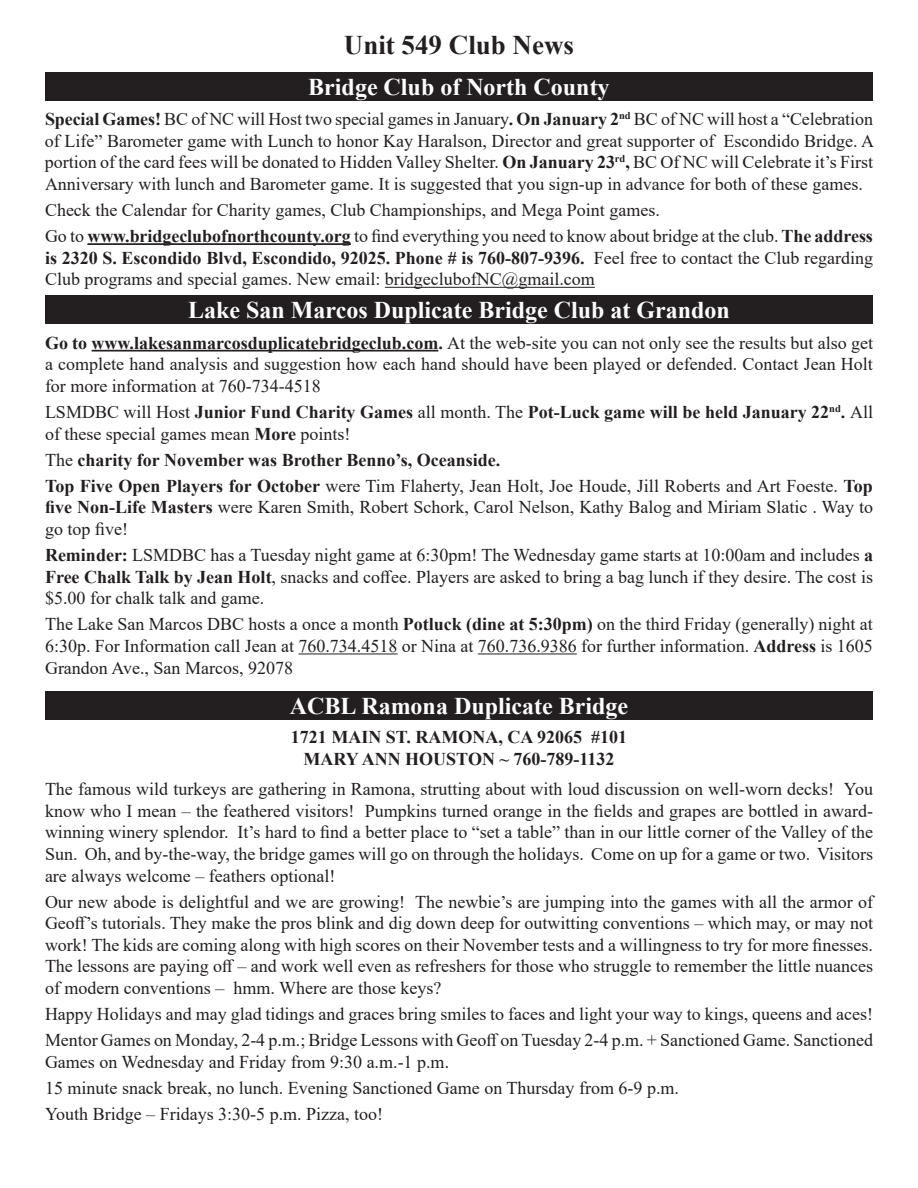
<style>
.page{position:relative;width:918px;height:1188px;background:#fff}
.page>*{position:absolute;margin:0;border:0;box-sizing:border-box;transform-origin:0 0}
.t1{font:700 27px "Times New Roman";color:#231f20}
.t2{font:700 24px "Times New Roman";color:#fff}
.t3{font:18px/21.6px "Times New Roman";color:#231f20;text-align:justify}
.t4{font:700 18px/26.1px "Times New Roman";color:#231f20}
.s1{font-weight:700}
.s2{font-weight:400}
</style>
<div class="page">
<hr style="left:87px;top:243px;width:264px;height:2px;background:#231f20">
<hr style="left:385px;top:287px;width:210px;height:1px;background:#231f20">
<hr style="left:92px;top:350px;width:346px;height:2px;background:#231f20">
<hr style="left:298px;top:654px;width:99px;height:1px;background:#231f20">
<hr style="left:478px;top:654px;width:99px;height:1px;background:#231f20">
<div style="left:45px;top:72px;width:828px;height:29px;background:#231f20"></div>
<div style="left:45px;top:296px;width:828px;height:28px;background:#231f20"></div>
<div style="left:45px;top:692px;width:828px;height:28px;background:#231f20"></div>
<h1 class="t1" style="left:344px;top:26px;width:232px">Unit 549 Club News</h1>
<h2 class="t2" style="left:308px;top:69px;width:303px">Bridge Club of North County</h2>
<p class="t3" style="left:45px;top:108px;width:831px"><span class="s1">Special Games!</span> BC of NC will Host two special games in January<span class="s1">. On January 2</span><sup>nd</sup> BC of NC will host a “Celebration of Life” Barometer game with Lunch to honor Kay Haralson, Director and great supporter of Escondido Bridge. A portion of the card fees will be donated to Hidden Valley Shelter. <span class="s1">On January 23</span><sup>rd</sup><span class="s1">,</span> BC Of NC will Celebrate it’s First Anniversary with lunch and Barometer game. It is suggested that you sign-up in advance for both of these games.</p>
<p class="t3" style="left:45px;top:196px;width:829px;line-height:26.1px">Check the Calendar for Charity games, Club Championships, and Mega Point games.<br>Go to <span class="s1">www.bridgeclubofnorthcounty.org</span> to find everything you need to know about bridge at the club. <span class="s1">The address</span></p>
<p class="t3" style="left:45px;top:246px;width:830px"><span class="s1">is 2320 S. Escondido Blvd, Escondido, 92025. Phone # is 760-807-9396.</span> Feel free to contact the Club regarding<br>Club programs and special games. New email: bridgeclubofNC@gmail.com</p>
<h2 class="t2" style="left:188px;top:293px;width:543px">Lake San Marcos Duplicate Bridge Club at Grandon</h2>
<p class="t3" style="left:45px;top:331px;width:830px"><span class="s1">Go to www.lakesanmarcosduplicatebridgeclub.com.</span> At the web-site you can not only see the results but also get a complete hand analysis and suggestion how each hand should have been played or defended. Contact Jean Holt for more information at 760-734-4518</p>
<p class="t3" style="left:45px;top:401px;width:830px">LSMDBC will Host <span class="s1">Junior Fund Charity Games</span> all month. The <span class="s1">Pot-Luck game will be held January 22</span><sup>nd</sup><span class="s1">.</span> All of these special games mean <span class="s1">More</span> points!</p>
<p class="t4" style="left:45px;top:446px;width:829px"><span class="s2">The</span> charity for November was Brother Benno’s, Oceanside.<br>Top Five Open Players for October <span class="s2">were Tim Flaherty, Jean Holt, Joe Houde, Jill Roberts and Art Foeste.</span> Top</p>
<p class="t3" style="left:45px;top:496px;width:830px"><span class="s1">five Non-Life Masters</span> were Karen Smith, Robert Schork, Carol Nelson, Kathy Balog and Miriam Slatic . Way to go top five!</p>
<p class="t3" style="left:45px;top:544px;width:830px"><span class="s1">Reminder:</span> LSMDBC has a Tuesday night game at 6:30pm! The Wednesday game starts at 10:00am and includes <span class="s1">a Free Chalk Talk by Jean Holt</span>, snacks and coffee. Players are asked to bring a bag lunch if they desire. The cost is $5.00 for chalk talk and game.</p>
<p class="t3" style="left:45px;top:613px;width:829px">The Lake San Marcos DBC hosts a once a month <span class="s1">Potluck (dine at 5:30pm)</span> on the third Friday (generally) night at 6:30p. For Information call Jean at 760.734.4518 or Nina at 760.736.9386 for further information. <span class="s1">Address</span> is 1605<br>Grandon Ave., San Marcos, 92078</p>
<h2 class="t2" style="left:290px;top:689px;width:340px">ACBL Ramona Duplicate Bridge</h2>
<p class="t4" style="left:291px;top:726px;width:338px;line-height:21.6px;text-align:center">1721 MAIN ST. RAMONA, CA 92065 #101<br>MARY ANN HOUSTON ~ 760-789-1132</p>
<p class="t3" style="left:45px;top:778px;width:830px">The famous wild turkeys are gathering in Ramona, strutting about with loud discussion on well-worn decks! You know who I mean – the feathered visitors! Pumpkins turned orange in the fields and grapes are bottled in award&shy;winning winery splendor. It’s hard to find a better place to “set a table” than in our little corner of the Valley of the Sun. Oh, and by-the-way, the bridge games will go on through the holidays. Come on up for a game or two. Visitors are always welcome – feathers optional!</p>
<p class="t3" style="left:45px;top:890px;width:830px">Our new abode is delightful and we are growing! The newbie’s are jumping into the games with all the armor of Geoff’s tutorials. They make the pros blink and dig down deep for outwitting conventions – which may, or may not work! The kids are coming along with high scores on their November tests and a willingness to try for more finesses.<br>The lessons are paying off – and work well even as refreshers for those who struggle to remember the little nuances of modern conventions – hmm. Where are those keys?</p>
<p class="t3" style="left:45px;top:1001px;width:830px;line-height:26.1px">Happy Holidays and may glad tidings and graces bring smiles to faces and light your way to kings, queens and aces!<br>Mentor Games on Monday, 2-4 p.m.; Bridge Lessons with Geoff on Tuesday 2-4 p.m. + Sanctioned Game. Sanctioned</p>
<p class="t3" style="left:45px;top:1048px;width:636px;line-height:26.1px;text-align:left">Games on Wednesday and Friday from 9:30 a.m.-1 p.m.<br>15 minute snack break, no lunch. Evening Sanctioned Game on Thursday from 6-9 p.m.<br>Youth Bridge – Fridays 3:30-5 p.m. Pizza, too!</p>
</div>
